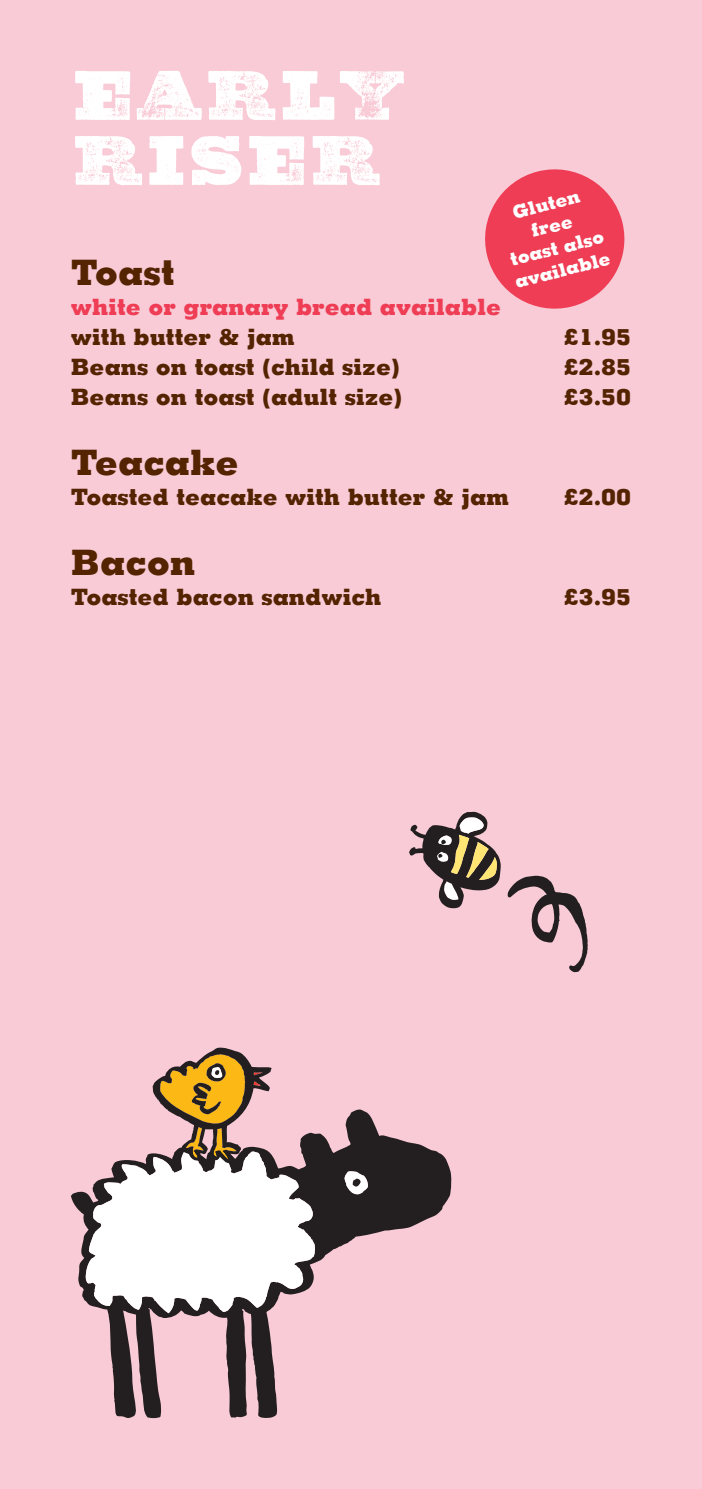
<style>
.page{position:relative;width:702px;height:1489px;background:#fff}
.page>*{position:absolute;margin:0;border:0;box-sizing:border-box;transform-origin:0 0}
.t1{font:70px "Gatlin Bold WF";color:#fff}
.t2{font:800 35px "Memphis";color:#542300}
.t3{font:800 22.5px "Memphis";color:#542300}
.t4{font:800 22.5px "Memphis";color:#ee3d54}
.t5{font:800 18px "Memphis";color:#fff}
</style>
<div class="page">
<div style="left:0;top:0;width:702px;height:1488px;background:#f9cbd7"></div>
<svg style="left:71px;top:1109px;width:380px;height:308px"></svg>
<svg style="left:344px;top:1171px;width:24px;height:23px"></svg>
<svg style="left:85px;top:1047px;width:230px;height:266px"></svg>
<svg style="left:409px;top:811px;width:91px;height:97px"></svg>
<svg style="left:507px;top:875px;width:80px;height:97px"></svg>
<svg style="left:485px;top:169px;width:140px;height:140px"></svg>
<p class="t1" style="left:71px;top:70px;width:337px">EARLY</p>
<p class="t1" style="left:71px;top:135px;width:313px">RISER</p>
<p class="t5" style="left:510px;top:201px;width:70px;rotate:-14deg">Gluten</p>
<p class="t5" style="left:528px;top:220px;width:44px;rotate:-14deg">free</p>
<p class="t5" style="left:508px;top:248px;width:97px;rotate:-14deg">toast also</p>
<p class="t5" style="left:512px;top:270px;width:99px;rotate:-14deg">available</p>
<p class="t2" style="left:71px;top:250px;width:105px">Toast</p>
<p class="t4" style="left:71px;top:292px;width:431px">white or granary bread available</p>
<p class="t3" style="left:71px;top:322px;width:225px">with butter &amp; jam</p>
<p class="t3" style="left:563px;top:322px;width:69px">£1.95</p>
<p class="t3" style="left:71px;top:352px;width:330px">Beans on toast (child size)</p>
<p class="t3" style="left:563px;top:352px;width:69px">£2.85</p>
<p class="t3" style="left:71px;top:382px;width:333px">Beans on toast (adult size)</p>
<p class="t3" style="left:563px;top:382px;width:69px">£3.50</p>
<p class="t2" style="left:71px;top:440px;width:169px">Teacake</p>
<p class="t3" style="left:71px;top:482px;width:439px">Toasted teacake with butter &amp; jam</p>
<p class="t3" style="left:563px;top:482px;width:69px">£2.00</p>
<p class="t2" style="left:71px;top:540px;width:126px">Bacon</p>
<p class="t3" style="left:71px;top:582px;width:312px">Toasted bacon sandwich</p>
<p class="t3" style="left:563px;top:582px;width:69px">£3.95</p>
</div>
